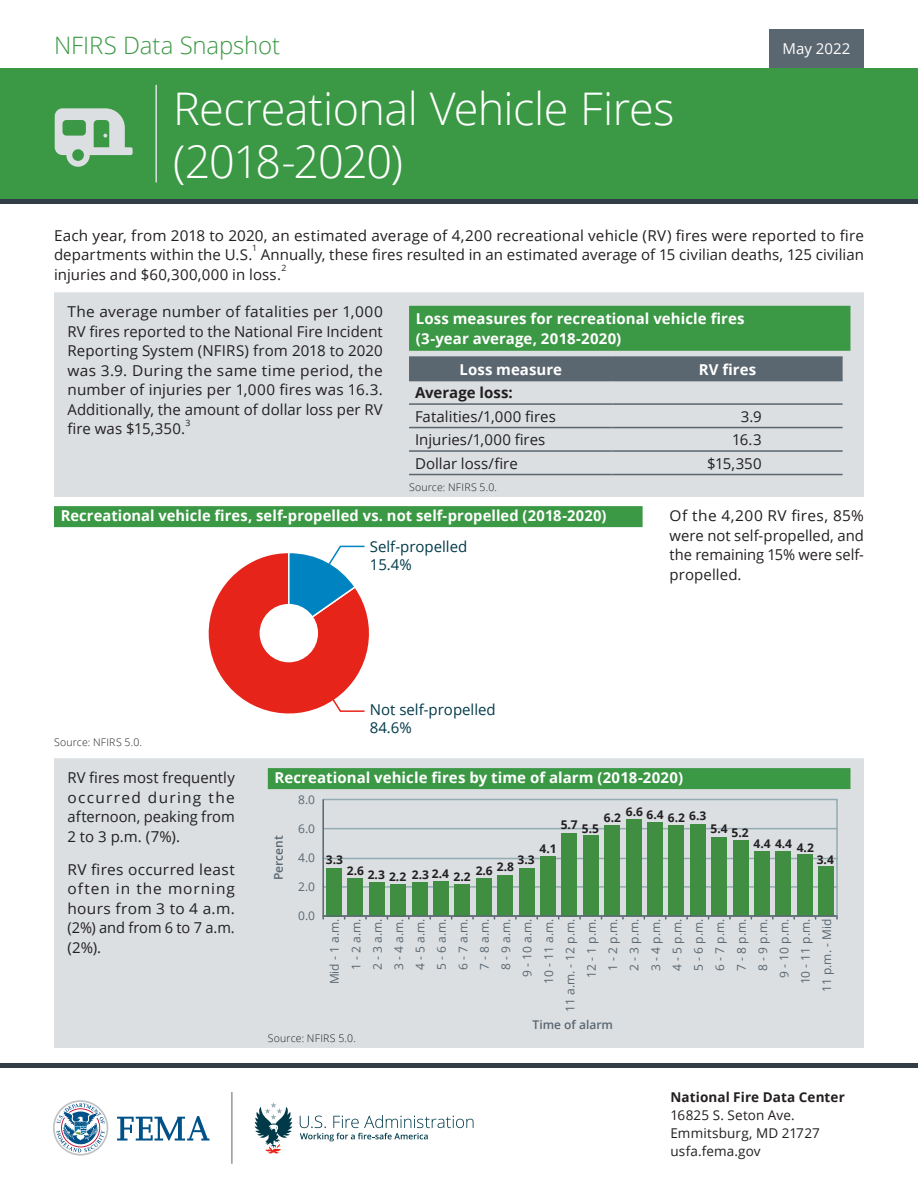
<style>
.page{position:relative;width:918px;height:1188px;background:#fff}
.page>*{position:absolute;margin:0;border:0;box-sizing:border-box;transform-origin:0 0}
.t1{font:300 45px/52.5px "Open Sans";letter-spacing:-.015em;color:#fff}
.Subtitle{font:300 24px "Open Sans";letter-spacing:-.01em;color:#3b9844}
.Body_Text{font:15px/19.5px "Open Sans";letter-spacing:.01em;color:#231f20;text-align:justify}
.Table_Title{font:700 15px "Open Sans";letter-spacing:.005em;color:#fff}
.Table_text{font:15px "Open Sans";color:#231f20}
.Table_Title_-_2line{font:700 15px/19.5px "Open Sans";letter-spacing:.005em;color:#fff}
.t2{font:15px/18px "Open Sans";color:#003a49}
.Table_Header{font:700 15px "Open Sans";letter-spacing:.005em;color:#fff}
.Table_Header-2{font:700 15px "Open Sans";letter-spacing:.005em;color:#231f20}
.Body_Text-2{font:15px "Open Sans";color:#fff}
.Body_Text-3{font:13.5px "Open Sans";letter-spacing:.01em;color:#231f20}
.Body_Text-4{font:700 13.5px "Open Sans";letter-spacing:.01em;color:#231f20}
.t3{font:12px/21.5px "Open Sans";color:#5a6670;text-align:justify}
.t4{font:700 12px "Open Sans";color:#231f20}
.t5{font:600 12px "Open Sans";color:#5a6670}
.Table_notes{font:300 10.5px "Open Sans";letter-spacing:.02em;color:#231f20}
.Body_Text-5{font:8.7px "Open Sans";color:#231f20}
</style>
<div class="page">
<div style="left:0;top:59px;width:918px;height:144px;background:#3b9844"></div>
<div style="left:0;top:0;width:918px;height:68px;background:#fff"></div>
<hr style="left:0;top:200px;width:918px;height:4px;background:#313e48">
<hr style="left:0;top:1063px;width:918px;height:4px;background:#313e48">
<hr style="left:232px;top:1092px;width:1px;height:72px;background:#5a6670">
<div style="left:54px;top:292px;width:810px;height:205px;background:#dbdfe2"></div>
<div style="left:409px;top:306px;width:441px;height:45px;background:#3b9844"></div>
<div style="left:409px;top:358px;width:434px;height:22px;background:#5a6670"></div>
<hr style="left:409px;top:356px;width:204px;height:2px;background:#5a6670">
<hr style="left:613px;top:356px;width:230px;height:2px;background:#5a6670">
<hr style="left:409px;top:380px;width:204px;height:1px;background:#5a6670">
<hr style="left:613px;top:380px;width:230px;height:1px;background:#5a6670">
<hr style="left:409px;top:403px;width:204px;height:2px;background:#5a6670">
<hr style="left:613px;top:403px;width:230px;height:2px;background:#5a6670">
<hr style="left:409px;top:427px;width:204px;height:1px;background:#5a6670">
<hr style="left:613px;top:427px;width:230px;height:1px;background:#5a6670">
<hr style="left:409px;top:450px;width:204px;height:2px;background:#5a6670">
<hr style="left:613px;top:450px;width:230px;height:2px;background:#5a6670">
<hr style="left:409px;top:474px;width:204px;height:1px;background:#5a6670">
<hr style="left:613px;top:474px;width:230px;height:1px;background:#5a6670">
<div style="left:54px;top:506px;width:589px;height:21px;background:#3b9844"></div>
<div style="left:54px;top:758px;width:810px;height:290px;background:#dbdfe2"></div>
<div style="left:268px;top:768px;width:582px;height:21px;background:#3b9844"></div>
<hr style="left:155px;top:85px;width:2px;height:97px;background:#dbdfe2">
<div style="left:769px;top:29px;width:95px;height:39px;background:#5a6670"></div>
<svg style="left:55px;top:108px;width:78px;height:59px"></svg>
<svg style="left:208px;top:545px;width:161px;height:169px"></svg>
<div style="left:260px;top:604px;width:58px;height:58px;background:#fff;border-radius:50%"></div>
<svg style="left:322px;top:798px;width:517px;height:120px;background:#d2d9db"></svg>
<div style="left:326px;top:868px;width:16px;height:48px;background:#408e42"></div>
<div style="left:348px;top:878px;width:15px;height:38px;background:#408e42"></div>
<div style="left:369px;top:883px;width:15px;height:33px;background:#408e42"></div>
<div style="left:390px;top:884px;width:16px;height:32px;background:#408e42"></div>
<div style="left:412px;top:883px;width:15px;height:33px;background:#408e42"></div>
<div style="left:433px;top:881px;width:16px;height:35px;background:#408e42"></div>
<div style="left:455px;top:884px;width:15px;height:32px;background:#408e42"></div>
<div style="left:476px;top:878px;width:15px;height:38px;background:#408e42"></div>
<div style="left:497px;top:875px;width:16px;height:41px;background:#408e42"></div>
<div style="left:519px;top:868px;width:15px;height:48px;background:#408e42"></div>
<div style="left:540px;top:856px;width:16px;height:60px;background:#408e42"></div>
<div style="left:562px;top:833px;width:15px;height:83px;background:#408e42"></div>
<div style="left:583px;top:836px;width:16px;height:80px;background:#408e42"></div>
<div style="left:605px;top:826px;width:15px;height:90px;background:#408e42"></div>
<div style="left:626px;top:820px;width:15px;height:96px;background:#408e42"></div>
<div style="left:647px;top:823px;width:16px;height:93px;background:#408e42"></div>
<div style="left:669px;top:826px;width:15px;height:90px;background:#408e42"></div>
<div style="left:690px;top:824px;width:16px;height:92px;background:#408e42"></div>
<div style="left:712px;top:837px;width:15px;height:79px;background:#408e42"></div>
<div style="left:733px;top:840px;width:15px;height:76px;background:#408e42"></div>
<div style="left:754px;top:852px;width:16px;height:64px;background:#408e42"></div>
<div style="left:776px;top:852px;width:15px;height:64px;background:#408e42"></div>
<div style="left:797px;top:855px;width:16px;height:61px;background:#408e42"></div>
<div style="left:819px;top:867px;width:15px;height:49px;background:#408e42"></div>
<hr style="left:323px;top:915px;width:514px;height:2px;background:#5a6670">
<hr style="left:322px;top:800px;width:2px;height:116px;background:#5a6670">
<svg style="left:117px;top:1116px;width:92px;height:25px"></svg>
<svg style="left:53px;top:1100px;width:55px;height:56px"></svg>
<svg style="left:300px;top:1115px;width:174px;height:26px"></svg>
<svg style="left:255px;top:1102px;width:37px;height:51px"></svg>
<p class="Subtitle" style="left:54px;top:28px;width:228px">NFIRS Data Snapshot</p>
<p class="Body_Text-2" style="left:783px;top:39px;width:69px">May 2022</p>
<h1 class="t1" style="left:173px;top:81px;width:503px">Recreational Vehicle Fires (2018-2020)</h1>
<p class="Body_Text" style="left:54px;top:225px;width:812px">Each year, from 2018 to 2020, an estimated average of 4,200 recreational vehicle (RV) fires were reported to fire departments within the U.S.</p>
<p class="Body_Text-5" style="left:252px;top:242px;width:7px">1</p>
<p class="Body_Text" style="left:54px;top:245px;width:812px;text-indent:207px">Annually, these fires resulted in an estimated average of 15 civilian deaths, 125 civilian injuries and $60,300,000 in loss.</p>
<p class="Body_Text-5" style="left:281px;top:262px;width:7px">2</p>
<p class="Body_Text" style="left:68px;top:302px;width:317px">The average number of fatalities per 1,000<br>RV fires reported to the National Fire Incident Reporting System (NFIRS) from 2018 to 2020 was 3.9. During the same time period, the number of injuries per 1,000 fires was 16.3.<br>Additionally, the amount of dollar loss per RV fire was $15,350.</p>
<p class="Table_Title_-_2line" style="left:416px;top:309px;width:330px">Loss measures for recreational vehicle fires (3-year average, 2018-2020)</p>
<p class="Table_Header" style="left:460px;top:359px;width:104px">Loss measure</p>
<p class="Table_Header" style="left:699px;top:359px;width:59px">RV fires</p>
<p class="Table_Header-2" style="left:415px;top:382px;width:99px">Average loss:</p>
<p class="Table_text" style="left:415px;top:406px;width:142px">Fatalities/1,000 fires</p>
<p class="Table_text" style="left:741px;top:406px;width:22px">3.9</p>
<p class="Table_text" style="left:415px;top:429px;width:132px">Injuries/1,000 fires</p>
<p class="Table_text" style="left:732px;top:429px;width:31px">16.3</p>
<p class="Table_text" style="left:415px;top:453px;width:104px">Dollar loss/fire</p>
<p class="Table_text" style="left:707px;top:453px;width:56px">$15,350</p>
<p class="Table_notes" style="left:409px;top:480px;width:90px">Source: NFIRS 5.0.</p>
<p class="Table_Title" style="left:61px;top:505px;width:547px">Recreational vehicle fires, self-propelled vs. not self-propelled (2018-2020)</p>
<p class="Body_Text-5" style="left:185px;top:416px;width:7px">3</p>
<p class="Body_Text" style="left:670px;top:506px;width:196px">Of the 4,200 RV fires, 85% were not self-propelled, and the remaining 15% were self&shy;propelled.</p>
<p class="t2" style="left:370px;top:537px;width:99px">Self-propelled<br>15.4%</p>
<p class="Table_notes" style="left:54px;top:735px;width:90px">Source: NFIRS 5.0.</p>
<p class="Body_Text" style="left:68px;top:768px;width:169px">RV fires most frequently occurred during the afternoon, peaking from 2 to 3 p.m. (7%).</p>
<p class="Body_Text" style="left:68px;top:859px;width:169px">RV fires occurred least often in the morning hours from 3 to 4 a.m. (2%) and from 6 to 7 a.m. (2%).</p>
<p class="t2" style="left:370px;top:700px;width:128px">Not self-propelled<br>84.6%</p>
<p class="Table_Title" style="left:275px;top:767px;width:410px">Recreational vehicle fires by time of alarm (2018-2020)</p>
<p class="t5" style="left:270px;top:880px;width:46px;rotate:-90deg">Percent</p>
<p class="t3" style="left:298px;top:788px;width:18px">8.0</p>
<p class="t3" style="left:298px;top:817px;width:18px">6.0</p>
<p class="t3" style="left:298px;top:846px;width:18px">4.0</p>
<p class="t3" style="left:298px;top:876px;width:18px">2.0</p>
<p class="t3" style="left:298px;top:905px;width:18px">0.0</p>
<p class="t4" style="left:604px;top:809px;width:19px">6.2</p>
<p class="t4" style="left:626px;top:807px;width:82px">6.6 6.4 6.2 6.3</p>
<p class="t4" style="left:561px;top:818px;width:40px">5.7 5.5</p>
<p class="t4" style="left:711px;top:822px;width:40px">5.4 5.2</p>
<p class="t4" style="left:540px;top:840px;width:19px">4.1</p>
<p class="t4" style="left:326px;top:851px;width:19px">3.3</p>
<p class="t4" style="left:518px;top:851px;width:19px">3.3</p>
<p class="t4" style="left:476px;top:860px;width:40px">2.6 2.8</p>
<p class="t4" style="left:347px;top:864px;width:40px">2.6 2.3</p>
<p class="t4" style="left:389px;top:867px;width:83px">2.2 2.3 2.4 2.2</p>
<p class="t4" style="left:754px;top:835px;width:62px">4.4 4.4 4.2</p>
<p class="t4" style="left:817px;top:851px;width:19px">3.4</p>
<p class="t3" style="left:324px;top:984px;width:67px;rotate:-90deg">Mid - 1 a.m.</p>
<p class="t3" style="left:345px;top:970px;width:53px;rotate:-90deg">1 - 2 a.m.<br>2 - 3 a.m.<br>3 - 4 a.m.<br>4 - 5 a.m.<br>5 - 6 a.m.<br>6 - 7 a.m.<br>7 - 8 a.m.<br>8 - 9 a.m.</p>
<p class="t3" style="left:516px;top:977px;width:60px;rotate:-90deg">9 - 10 a.m.</p>
<p class="t3" style="left:538px;top:984px;width:66px;rotate:-90deg">10 - 11 a.m.</p>
<p class="t3" style="left:559px;top:1012px;width:94px;rotate:-90deg">11 a.m. - 12 p.m.</p>
<p class="t3" style="left:580px;top:978px;width:60px;rotate:-90deg">12 - 1 p.m.</p>
<p class="t3" style="left:602px;top:971px;width:53px;rotate:-90deg">1 - 2 p.m.<br>2 - 3 p.m.<br>3 - 4 p.m.<br>4 - 5 p.m.<br>5 - 6 p.m.<br>6 - 7 p.m.<br>7 - 8 p.m.<br>8 - 9 p.m.</p>
<p class="t3" style="left:773px;top:978px;width:60px;rotate:-90deg">9 - 10 p.m.</p>
<p class="t3" style="left:795px;top:984px;width:67px;rotate:-90deg">10 - 11 p.m.</p>
<p class="t3" style="left:816px;top:992px;width:75px;rotate:-90deg">11 p.m. - Mid</p>
<p class="t5" style="left:533px;top:1017px;width:82px">Time of alarm</p>
<p class="Table_notes" style="left:268px;top:1031px;width:90px">Source: NFIRS 5.0.</p>
<p class="Body_Text-4" style="left:670px;top:1088px;width:176px">National Fire Data Center</p>
<p class="Body_Text-3" style="left:670px;top:1106px;width:126px">16825 S. Seton Ave.</p>
<p class="Body_Text-3" style="left:670px;top:1124px;width:151px">Emmitsburg, MD 21727</p>
<p class="Body_Text-3" style="left:670px;top:1142px;width:92px">usfa.fema.gov</p>
</div>
